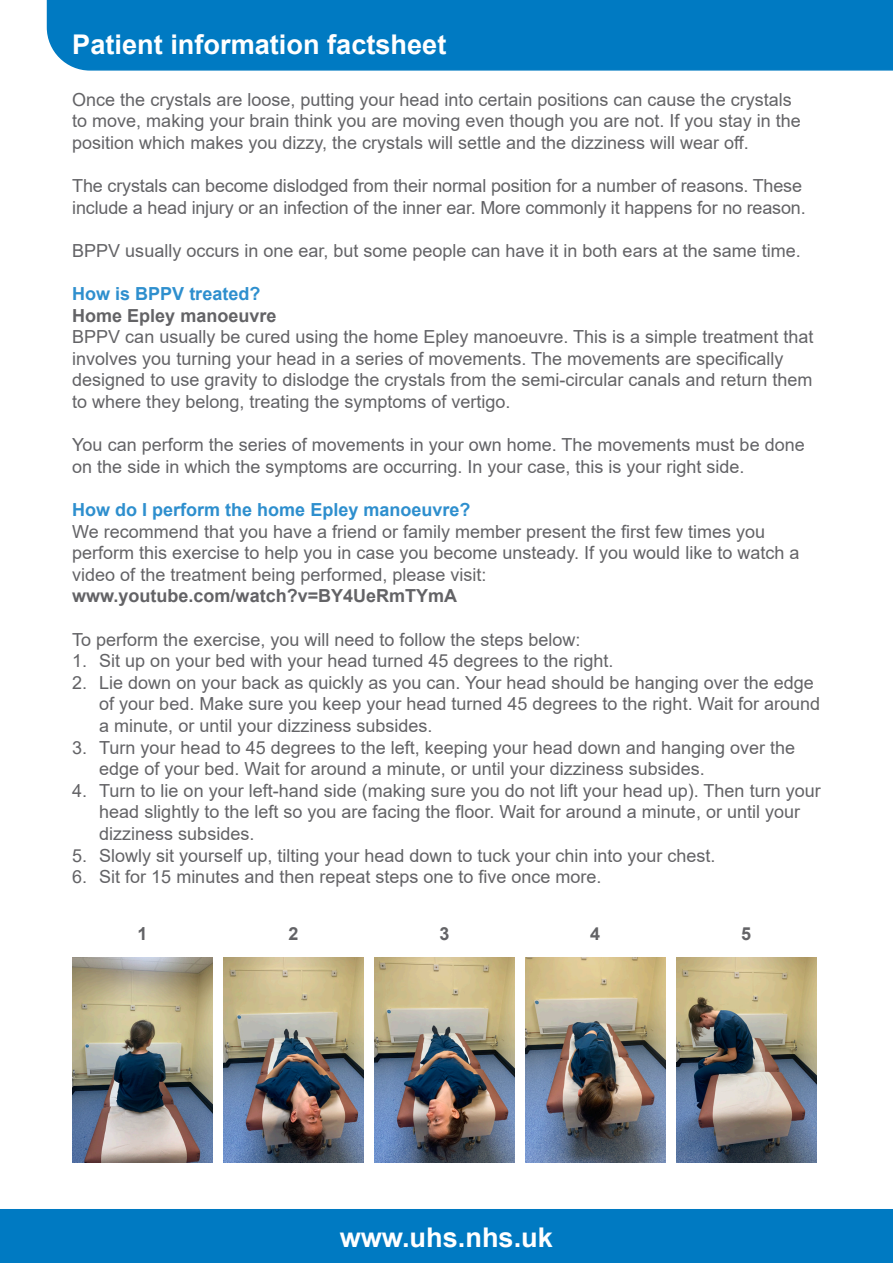
<style>
.page{position:relative;width:893px;height:1263px;background:#fff}
.page>*{position:absolute;margin:0;border:0;box-sizing:border-box;transform-origin:0 0}
.t1{font:700 27.15px "Arial";color:#fff}
.Paragraph{font:18px/21.6px "Arial";color:#636366}
.Subhead{font:700 18px "Arial";color:#2e8fce}
.Paragraph-2{font:700 18px "Arial";color:#636366}
.s1{font-weight:700}
</style>
<div class="page">
<div style="left:0;top:1209px;width:893px;height:54px;background:#007ac2"></div>
<div style="left:46px;top:0;width:847px;height:71px;background:#007ac2"></div>
<img style="left:72px;top:958px;width:141px;height:204px">
<img style="left:223px;top:958px;width:141px;height:204px">
<img style="left:374px;top:958px;width:140px;height:204px">
<img style="left:525px;top:958px;width:140px;height:204px">
<img style="left:676px;top:958px;width:140px;height:204px">
<p class="t1" style="left:72px;top:25px;width:376px">Patient information factsheet</p>
<p class="Paragraph" style="left:72px;top:88px;width:730px">Once the crystals are loose, putting your head into certain positions can cause the crystals to move, making your brain think you are moving even though you are not. If you stay in the position which makes you dizzy, the crystals will settle and the dizziness will wear off.</p>
<p class="Paragraph" style="left:72px;top:175px;width:735px">The crystals can become dislodged from their normal position for a number of reasons. These include a head injury or an infection of the inner ear. More commonly it happens for no reason.</p>
<p class="Paragraph" style="left:72px;top:240px;width:730px">BPPV usually occurs in one ear, but some people can have it in both ears at the same time.</p>
<p class="Subhead" style="left:72px;top:281px;width:190px">How is BPPV treated?</p>
<p class="Paragraph-2" style="left:72px;top:303px;width:206px">Home Epley manoeuvre</p>
<p class="Paragraph" style="left:72px;top:326px;width:743px">BPPV can usually be cured using the home Epley manoeuvre. This is a simple treatment that involves you turning your head in a series of movements. The movements are specifically designed to use gravity to dislodge the crystals from the semi-circular canals and return them to where they belong, treating the symptoms of vertigo.</p>
<p class="Paragraph" style="left:72px;top:434px;width:734px">You can perform the series of movements in your own home. The movements must be done on the side in which the symptoms are occurring. In your case, this is your right side.</p>
<p class="Subhead" style="left:72px;top:497px;width:400px">How do I perform the home Epley manoeuvre?</p>
<p class="Paragraph" style="left:72px;top:520px;width:729px">We recommend that you have a friend or family member present the first few times you perform this exercise to help you in case you become unsteady. If you would like to watch a video of the treatment being performed, please visit: <span class="s1">www.youtube.com/watch?v=BY4UeRmTYmA</span></p>
<p class="Paragraph" style="left:72px;top:628px;width:510px">To perform the exercise, you will need to follow the steps below:</p>
<p class="Paragraph" style="left:72px;top:650px;width:543px">1. Sit up on your bed with your head turned 45 degrees to the right.</p>
<p class="Paragraph" style="left:99px;top:672px;width:722px;text-indent:-27px">2. Lie down on your back as quickly as you can. Your head should be hanging over the edge of your bed. Make sure you keep your head turned 45 degrees to the right. Wait for around a minute, or until your dizziness subsides.</p>
<p class="Paragraph" style="left:99px;top:736px;width:697px;text-indent:-27px">3. Turn your head to 45 degrees to the left, keeping your head down and hanging over the edge of your bed. Wait for around a minute, or until your dizziness subsides.</p>
<p class="Paragraph" style="left:99px;top:780px;width:723px;text-indent:-27px">4. Turn to lie on your left-hand side (making sure you do not lift your head up). Then turn your head slightly to the left so you are facing the floor. Wait for around a minute, or until your dizziness subsides.</p>
<p class="Paragraph" style="left:72px;top:844px;width:645px">5. Slowly sit yourself up, tilting your head down to tuck your chin into your chest.</p>
<p class="Paragraph" style="left:72px;top:866px;width:531px">6. Sit for 15 minutes and then repeat steps one to five once more.</p>
<p class="Paragraph-2" style="left:137px;top:921px;width:12px">1</p>
<p class="Paragraph-2" style="left:288px;top:921px;width:12px">2</p>
<p class="Paragraph-2" style="left:439px;top:921px;width:12px">3</p>
<p class="Paragraph-2" style="left:590px;top:921px;width:12px">4</p>
<p class="Paragraph-2" style="left:741px;top:921px;width:12px">5</p>
<p class="t1" style="left:340px;top:1218px;width:215px">www.uhs.nhs.uk</p>
</div>
